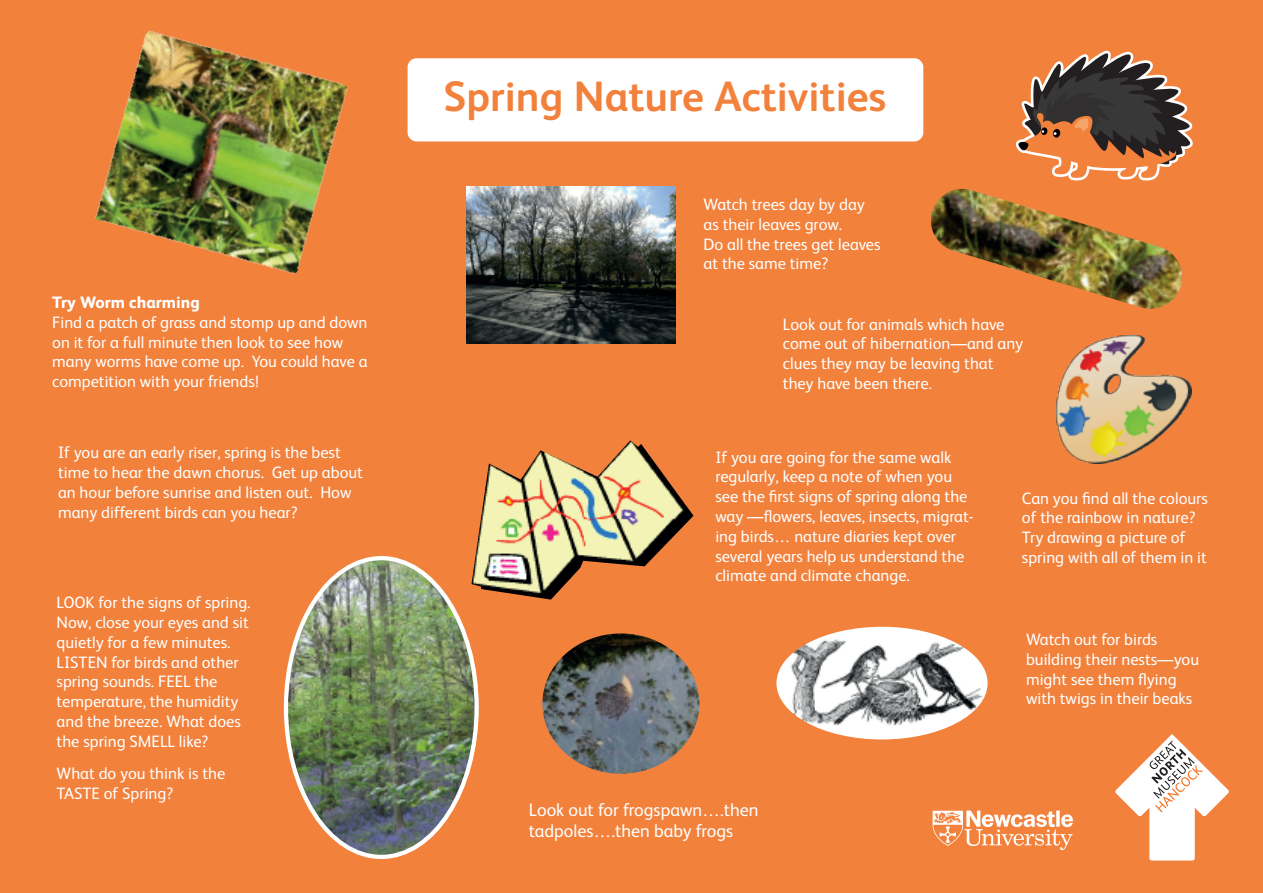
<style>
.page{position:relative;width:1263px;height:893px;background:#f2813c}
.page>*{position:absolute;margin:0;border:0;box-sizing:border-box;transform-origin:0 0}
.t1{font:700 42.45px "FS Albert";color:#f2813c}
.t2{font:18px/21.6px "FS Albert";color:#fff}
.t3{font:16.5px/19.8px "FS Albert";color:#fff}
.t4{font:800 16.5px "FS Albert";color:#fff}
</style>
<div class="page">
<img style="left:94px;top:30px;width:254px;height:244px">
<img style="left:466px;top:187px;width:210px;height:157px">
<img style="left:1057px;top:335px;width:135px;height:128px">
<img style="left:286px;top:558px;width:191px;height:299px">
<img style="left:930px;top:189px;width:253px;height:120px">
<div style="left:408px;top:58px;width:515px;height:83px;background:#fff;border-radius:9px"></div>
<img style="left:542px;top:633px;width:157px;height:141px">
<img style="left:471px;top:440px;width:222px;height:160px">
<img style="left:776px;top:627px;width:212px;height:112px">
<svg style="left:933px;top:811px;width:140px;height:39px"></svg>
<svg style="left:1115px;top:734px;width:114px;height:127px"></svg>
<svg style="left:1015px;top:50px;width:178px;height:130px"></svg>
<p class="t4" style="left:52px;top:290px;width:149px">Try Worm charming</p>
<p class="t3" style="left:52px;top:311px;width:317px">Find a patch of grass and stomp up and down on it for a full minute then look to see how many worms have come up. You could have a competition with your friends!</p>
<p class="t3" style="left:58px;top:442px;width:306px">If you are an early riser, spring is the best time to hear the dawn chorus. Get up about an hour before sunrise and listen out. How many different birds can you hear?</p>
<p class="t3" style="left:57px;top:592px;width:195px">LOOK for the signs of spring.<br>Now, close your eyes and sit quietly for a few minutes.<br>LISTEN for birds and other spring sounds. FEEL the temperature, the humidity and the breeze. What does the spring SMELL like?</p>
<p class="t3" style="left:57px;top:763px;width:170px">What do you think is the<br>TASTE of Spring?</p>
<h1 class="t1" style="left:443px;top:68px;width:444px">Spring Nature Activities</h1>
<p class="t3" style="left:703px;top:194px;width:179px">Watch trees day by day as their leaves grow.<br>Do all the trees get leaves at the same time?</p>
<p class="t3" style="left:783px;top:313px;width:242px">Look out for animals which have come out of hibernation—and any clues they may be leaving that they have been there.</p>
<p class="t3" style="left:715px;top:446px;width:259px">If you are going for the same walk regularly, keep a note of when you see the first signs of spring along the way —flowers, leaves, insects, migrat&shy;ing birds… nature diaries kept over several years help us understand the climate and climate change.</p>
<p class="t2" style="left:529px;top:798px;width:231px">Look out for frogspawn….then tadpoles….then baby frogs</p>
<p class="t3" style="left:1022px;top:487px;width:187px">Can you find all the colours of the rainbow in nature?<br>Try drawing a picture of spring with all of them in it</p>
<p class="t3" style="left:1026px;top:629px;width:175px">Watch out for birds building their nests—you might see them flying with twigs in their beaks</p>
</div>
